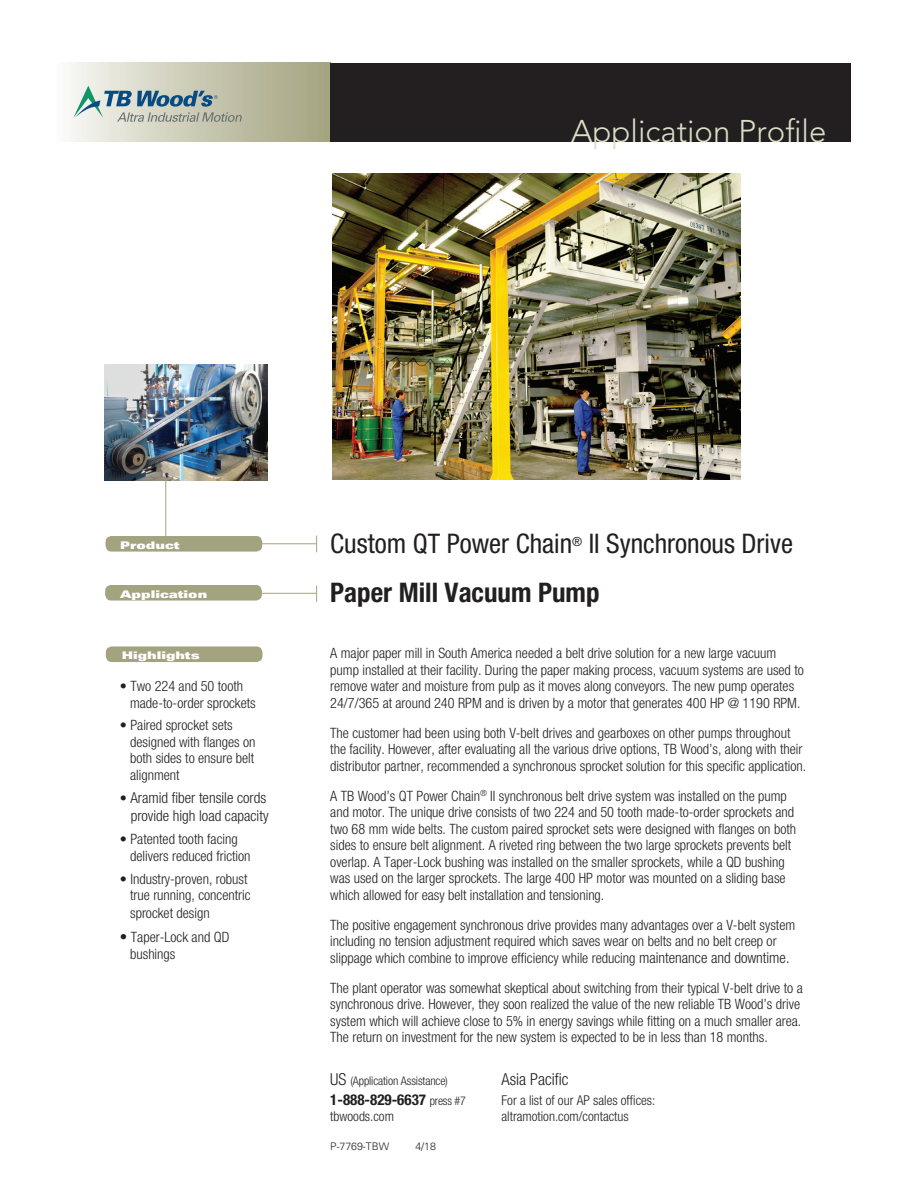
<style>
.page{position:relative;width:918px;height:1188px;background:#fff}
.page>*{position:absolute;margin:0;border:0;box-sizing:border-box;transform-origin:0 0}
.t1{font:300 31.2px "Avenir LT Std";color:#dbdec7}
.t2{font:condensed 27px/48.9px "Helvetica Neue LT Std";color:#231f20}
.t3{font:300 condensed 16.5px "Helvetica Neue LT Std";color:#231f20}
.t4{font:300 condensed 15px/18px "Helvetica Neue LT Std";color:#231f20;text-align:right}
.t5{font:700 condensed 15px "Helvetica Neue LT Std";color:#231f20}
.t6{font:300 condensed 14.25px/16.5px "Helvetica Neue LT Std";color:#231f20}
.t7{font:300 condensed 13.5px/16.5px "Helvetica Neue LT Std";color:#231f20}
.t8{font:300 condensed 12px "Helvetica Neue LT Std";letter-spacing:-.01em;color:#231f20}
.t9{font:10.5px "Univers LT Std X Black Ex";color:#fff}
.t10{font:300 10.5px "Univers LT Std";color:#231f20}
.s1{font-size:14.25px}
.s2{font-size:15px}
.s3{font-weight:700}
.s4{font-size:16.5px}
.s5{font-weight:300;font-size:12px}
</style>
<div class="page">
<img style="left:105px;top:365px;width:163px;height:115px">
<div style="left:105px;top:585px;width:157px;height:16px;background:#a4a380;border-radius:6px"></div>
<div style="left:106px;top:536px;width:156px;height:16px;background:#a4a380;border-radius:6px"></div>
<hr style="left:165px;top:480px;width:1px;height:56px;background:#a4a380">
<hr style="left:239px;top:543px;width:78px;height:1px;background:#a4a380">
<svg style="left:316px;top:536px;width:1px;height:16px"></svg>
<svg style="left:316px;top:585px;width:1px;height:17px"></svg>
<hr style="left:239px;top:593px;width:78px;height:1px;background:#a4a380">
<img style="left:332px;top:174px;width:409px;height:306px">
<div style="left:106px;top:646px;width:157px;height:16px;background:#a4a380;border-radius:6px"></div>
<div style="left:54px;top:63px;width:276px;height:79px;background:linear-gradient(to right,#fafaf7,#a2a17c)"></div>
<div style="left:330px;top:63px;width:520px;height:79px;background:#231f20"></div>
<svg style="left:73px;top:86px;width:169px;height:36px;background:#aab8b4"></svg>
<h1 class="t1" style="left:571px;top:113px;width:257px">Application Profile</h1>
<p class="t9" style="left:120px;top:539px;width:61px">Product</p>
<p class="t9" style="left:120px;top:588px;width:89px">Application</p>
<p class="t9" style="left:122px;top:649px;width:80px">Highlights</p>
<p class="t6" style="left:130px;top:677px;width:127px;line-height:17.2px;text-indent:-10px">• Two 224 and 50 tooth made-to-order sprockets</p>
<p class="t6" style="left:130px;top:717px;width:127px;text-indent:-10px">• Paired sprocket sets designed with flanges on both sides to ensure belt alignment</p>
<p class="t4" style="left:120px;top:789px;width:150px"><span class="s1">•</span> Aramid fiber tensile cords provide high load capacity</p>
<p class="t6" style="left:130px;top:830px;width:122px;line-height:17.2px;text-indent:-10px">• Patented tooth facing delivers reduced friction</p>
<p class="t6" style="left:120px;top:871px;width:132px;text-align:right">• Industry-proven, robust true running, concentric</p>
<p class="t6" style="left:130px;top:905px;width:81px">sprocket design</p>
<p class="t6" style="left:130px;top:928px;width:101px;line-height:17.2px;text-indent:-10px"><span class="s2">•</span> Taper-Lock and QD bushings</p>
<h2 class="t2" style="left:330px;top:519px;width:464px">Custom QT Power Chain<sup>®</sup> II Synchronous Drive<br><span class="s3">Paper Mill Vacuum Pump</span></h2>
<p class="t6" style="left:330px;top:645px;width:475px">A major paper mill in South America needed a belt drive solution for a new large vacuum pump installed at their facility. During the paper making process, vacuum systems are used to remove water and moisture from pulp as it moves along conveyors. The new pump operates 24/7/365 at around 240 RPM and is driven by a motor that generates 400 HP @ 1190 RPM.</p>
<p class="t6" style="left:330px;top:724px;width:477px">The customer had been using both V-belt drives and gearboxes on other pumps throughout the facility. However, after evaluating all the various drive options, TB Wood’s, along with their distributor partner, recommended a synchronous sprocket solution for this specific application.</p>
<p class="t6" style="left:330px;top:787px;width:467px">A TB Wood’s QT Power Chain<sup>®</sup> II synchronous belt drive system was installed on the pump and motor. The unique drive consists of two 224 and 50 tooth made-to-order sprockets and two 68 mm wide belts. The custom paired sprocket sets were designed with flanges on both sides to ensure belt alignment. A riveted ring between the two large sprockets prevents belt overlap. A Taper-Lock bushing was installed on the smaller sprockets, while a QD bushing was used on the larger sprockets. The large 400 HP motor was mounted on a sliding base which allowed for easy belt installation and tensioning.</p>
<p class="t6" style="left:330px;top:916px;width:466px">The positive engagement synchronous drive provides many advantages over a V-belt system including no tension adjustment required which saves wear on belts and no belt creep or slippage which combine to improve efficiency while reducing <span class="s2">maintenance and downtime.</span></p>
<p class="t6" style="left:330px;top:979px;width:474px">The plant operator was somewhat skeptical about switching from their typical V-belt drive to a synchronous drive. However, they soon realized the value of the new reliable TB Wood’s drive system which will achieve close to 5% in energy savings while fitting on a much smaller area.<br>The return on investment for the new system is expected to be in less than 18 months.</p>
<p class="t8" style="left:330px;top:1074px;width:119px"><span class="s4">US</span> (Application Assistance)</p>
<p class="t5" style="left:330px;top:1090px;width:137px">1-888-829-6637 <span class="s5">press #7</span></p>
<p class="t7" style="left:330px;top:1108px;width:65px">tbwoods.com</p>
<p class="t10" style="left:330px;top:1140px;width:60px">P-7769-TBW</p>
<p class="t10" style="left:415px;top:1140px;width:22px">4/18</p>
<p class="t3" style="left:502px;top:1070px;width:69px">Asia Pacific</p>
<p class="t7" style="left:502px;top:1091px;width:155px">For a list of our AP sales offices: altramotion.com/contactus</p>
</div>
